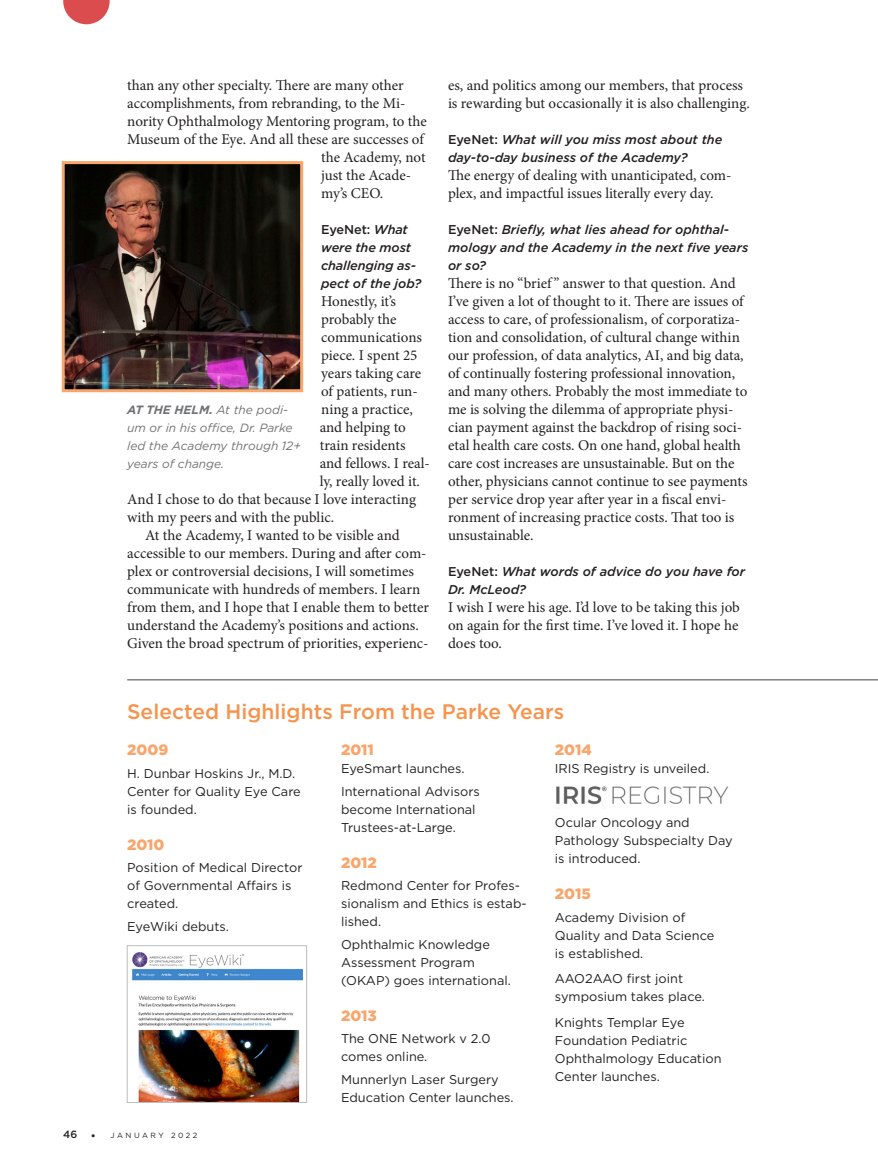
<style>
.page{position:relative;width:878px;height:1175px;background:#fff}
.page>*{position:absolute;margin:0;border:0;box-sizing:border-box;transform-origin:0 0}
.SIDEBAR_headline_1-C{font:500 21px "Gotham";color:#f6934d}
.BODY_text_NO_indent{font:15px/18px "Minion Pro";color:#231f20}
.SIDEBAR_body{font:900 15px "Gotham";color:#f9a56b}
.SIDEBAR_body-2{font:12.75px/18px "Gotham";color:#231f20}
.SIDEBAR_body_NO_inde{font:italic 500 12.75px/18px "Gotham";color:#231f20}
.t1{font:italic 12px/18px "Gotham";color:#717275}
.t2{font:7.5px "Gotham";letter-spacing:.34em;color:#231f20}
.s1{font-style:normal}
.s2{font-weight:700}
.s3{font-weight:500;font-size:10.5px}
.s4{font-weight:300;font-size:12px}
</style>
<div class="page">
<svg style="left:63px;top:0;width:47px;height:24px"></svg>
<img style="left:66px;top:165px;width:233px;height:223px">
<div style="left:62px;top:161px;width:241px;height:231px;border:3px solid #f9a56b"></div>
<hr style="left:127px;top:679px;width:751px;height:1px;background:#808285">
<img style="left:132px;top:952px;width:171px;height:148px">
<div style="left:127px;top:945px;width:180px;height:157px;border:1px solid #bcbdc0"></div>
<img style="left:556px;top:785px;width:173px;height:23px">
<p class="BODY_text_NO_indent" style="left:127px;top:76px;width:278px">than any other specialty. There are many other</p>
<p class="BODY_text_NO_indent" style="left:127px;top:94px;width:280px">accomplishments, from rebranding, to the Mi-</p>
<p class="BODY_text_NO_indent" style="left:127px;top:112px;width:301px">nority Ophthalmology Mentoring program, to the</p>
<p class="BODY_text_NO_indent" style="left:127px;top:130px;width:298px">Museum of the Eye. And all these are successes of</p>
<p class="BODY_text_NO_indent" style="left:321px;top:148px;width:106px">the Academy, not</p>
<p class="BODY_text_NO_indent" style="left:321px;top:166px;width:91px">just the Acade-</p>
<p class="BODY_text_NO_indent" style="left:321px;top:184px;width:64px">my’s CEO.</p>
<p class="SIDEBAR_body_NO_inde" style="left:321px;top:220px;width:102px"><span class="s1">EyeNet:</span> What were the most challenging as&shy;pect of the job?</p>
<p class="BODY_text_NO_indent" style="left:321px;top:292px;width:76px">Honestly, it’s</p>
<p class="BODY_text_NO_indent" style="left:321px;top:310px;width:77px">probably the</p>
<p class="BODY_text_NO_indent" style="left:321px;top:328px;width:102px">communications</p>
<p class="BODY_text_NO_indent" style="left:321px;top:346px;width:98px">piece. I spent 25</p>
<p class="BODY_text_NO_indent" style="left:321px;top:364px;width:102px">years taking care</p>
<p class="BODY_text_NO_indent" style="left:321px;top:382px;width:98px">of patients, run-</p>
<p class="BODY_text_NO_indent" style="left:321px;top:400px;width:93px">ning a practice,</p>
<p class="BODY_text_NO_indent" style="left:320px;top:418px;width:88px">and helping to</p>
<p class="BODY_text_NO_indent" style="left:320px;top:436px;width:87px">train residents</p>
<p class="BODY_text_NO_indent" style="left:320px;top:454px;width:112px">and fellows. I real-</p>
<p class="BODY_text_NO_indent" style="left:320px;top:472px;width:102px">ly, really loved it.</p>
<p class="BODY_text_NO_indent" style="left:127px;top:490px;width:290px">And I chose to do that because I love interacting</p>
<p class="BODY_text_NO_indent" style="left:127px;top:508px;width:208px">with my peers and with the public.</p>
<p class="BODY_text_NO_indent" style="left:127px;top:526px;width:303px;text-indent:18px">At the Academy, I wanted to be visible and accessible to our members. During and after com&shy;plex or controversial decisions, I will sometimes communicate with hundreds of members. I learn from them, and I hope that I enable them to better understand the Academy’s positions and actions.<br>Given the broad spectrum of priorities, experienc-</p>
<p class="t1" style="left:127px;top:400px;width:175px"><span class="s2">AT THE HELM.</span> At the podi&shy;um or in his office, Dr. Parke led the Academy through 12+ years of change.</p>
<p class="BODY_text_NO_indent" style="left:448px;top:76px;width:303px">es, and politics among our members, that process is rewarding but occasionally it is also challenging.</p>
<p class="SIDEBAR_body_NO_inde" style="left:448px;top:130px;width:276px"><span class="s1">EyeNet:</span> What will you miss most about the day-to-day business of the Academy?</p>
<p class="BODY_text_NO_indent" style="left:448px;top:166px;width:285px">The energy of dealing with unanticipated, com&shy;plex, and impactful issues literally every day.</p>
<p class="SIDEBAR_body_NO_inde" style="left:448px;top:220px;width:302px"><span class="s1">EyeNet:</span> Briefly, what lies ahead for ophthal&shy;mology and the Academy in the next five years or so?</p>
<p class="BODY_text_NO_indent" style="left:448px;top:274px;width:301px">There is no “brief ” answer to that question. And I’ve given a lot of thought to it. There are issues of access to care, of professionalism, of corporatiza&shy;tion and consolidation, of cultural change within our profession, of data analytics, AI, and big data, of continually fostering professional innovation, and many others. Probably the most immediate to me is solving the dilemma of appropriate physi&shy;cian payment against the backdrop of rising soci&shy;etal health care costs. On one hand, global health care cost increases are unsustainable. But on the other, physicians cannot continue to see payments per service drop year after year in a fiscal envi&shy;ronment of increasing practice costs. That too is unsustainable.</p>
<p class="SIDEBAR_body_NO_inde" style="left:448px;top:562px;width:298px"><span class="s1">EyeNet:</span> What words of advice do you have for<br>Dr. McLeod?</p>
<p class="BODY_text_NO_indent" style="left:448px;top:598px;width:293px;text-align:justify">I wish I were his age. I’d love to be taking this job on again for the first time. I’ve loved it. I hope he does too.</p>
<p class="SIDEBAR_headline_1-C" style="left:127px;top:698px;width:439px">Selected Highlights From the Parke Years</p>
<p class="SIDEBAR_body" style="left:127px;top:739px;width:43px">2009</p>
<p class="SIDEBAR_body-2" style="left:127px;top:764px;width:175px">H. Dunbar Hoskins Jr., M.D.<br>Center for Quality Eye Care is founded.</p>
<p class="SIDEBAR_body" style="left:127px;top:834px;width:39px">2010</p>
<p class="SIDEBAR_body-2" style="left:127px;top:858px;width:177px">Position of Medical Director of Governmental Affairs is created.</p>
<p class="SIDEBAR_body-2" style="left:127px;top:917px;width:103px">EyeWiki debuts.</p>
<p class="SIDEBAR_body" style="left:341px;top:739px;width:34px">2011</p>
<p class="SIDEBAR_body-2" style="left:341px;top:759px;width:125px">EyeSmart launches.</p>
<p class="SIDEBAR_body-2" style="left:341px;top:782px;width:140px">International Advisors become International<br>Trustees-at-Large.</p>
<p class="SIDEBAR_body" style="left:341px;top:852px;width:37px">2012</p>
<p class="SIDEBAR_body-2" style="left:341px;top:876px;width:187px">Redmond Center for Profes&shy;sionalism and Ethics is estab&shy;lished.</p>
<p class="SIDEBAR_body-2" style="left:341px;top:935px;width:171px">Ophthalmic Knowledge<br>Assessment Program (OKAP) goes international.</p>
<p class="SIDEBAR_body" style="left:341px;top:1005px;width:37px">2013</p>
<p class="SIDEBAR_body-2" style="left:341px;top:1029px;width:151px">The ONE Network v 2.0 comes online.</p>
<p class="SIDEBAR_body-2" style="left:341px;top:1070px;width:174px">Munnerlyn Laser Surgery<br>Education Center launches.</p>
<p class="SIDEBAR_body" style="left:555px;top:739px;width:38px">2014</p>
<p class="SIDEBAR_body-2" style="left:555px;top:759px;width:156px">IRIS Registry is unveiled.</p>
<p class="SIDEBAR_body-2" style="left:555px;top:813px;width:179px">Ocular Oncology and<br>Pathology Subspecialty Day is introduced.</p>
<p class="SIDEBAR_body" style="left:555px;top:883px;width:37px">2015</p>
<p class="SIDEBAR_body-2" style="left:555px;top:908px;width:161px">Academy Division of<br>Quality and Data Science is established.</p>
<p class="SIDEBAR_body-2" style="left:555px;top:969px;width:151px">AAO2AAO first joint symposium takes place.</p>
<p class="SIDEBAR_body-2" style="left:555px;top:1013px;width:168px">Knights Templar Eye<br>Foundation Pediatric<br>Ophthalmology Education<br>Center launches.</p>
<p class="t2" style="left:63px;top:1130px;width:136px"><span class="s3">46</span> <span class="s4">•</span> JANUARY 2022</p>
</div>
